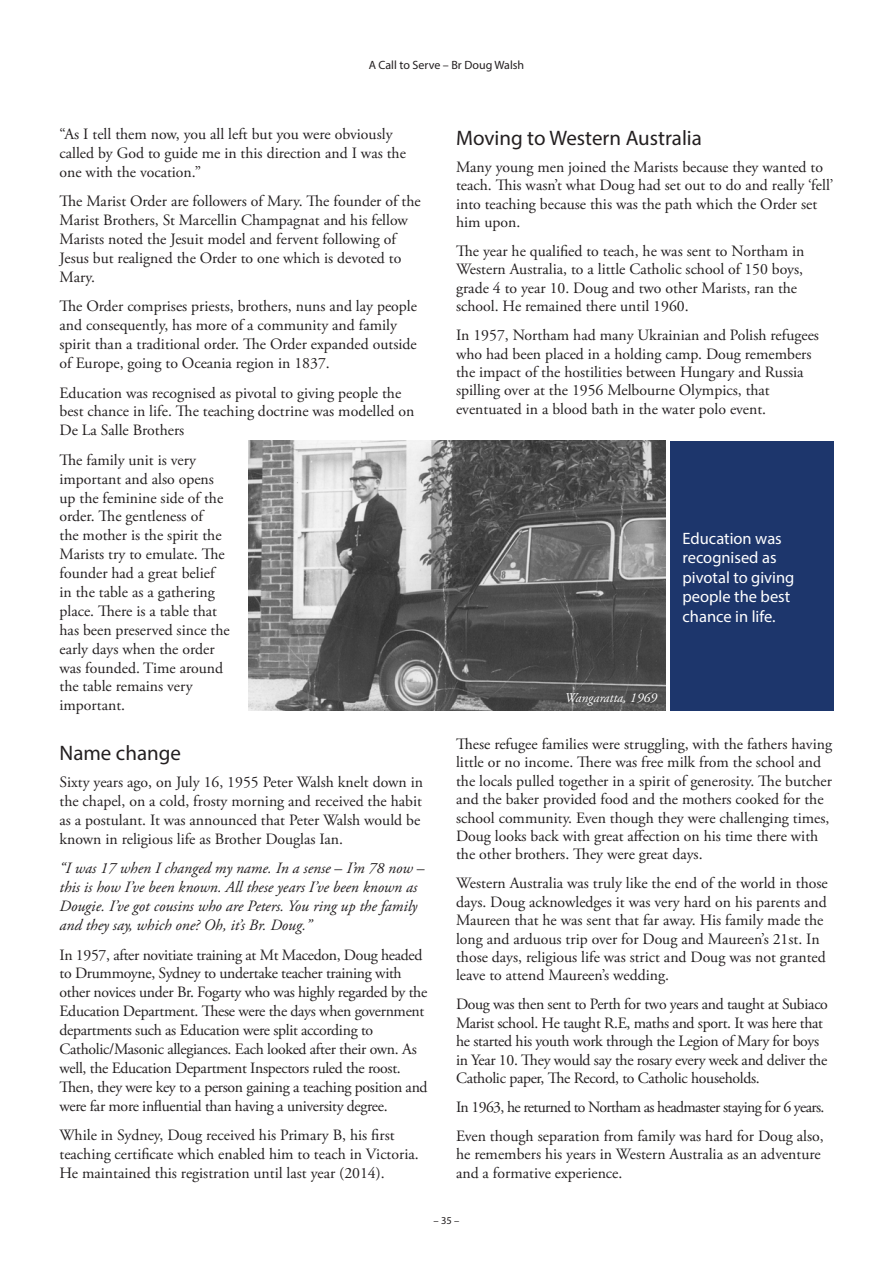
<style>
.page{position:relative;width:893px;height:1263px;background:#fff}
.page>*{position:absolute;margin:0;border:0;box-sizing:border-box;transform-origin:0 0}
.Sub_head{font:21px "Myriad Pro";color:#231f20}
.Pull_quote{font:16.5px/19.5px "Myriad Pro";color:#fff}
.Body{font:15.75px/18.9px "Adobe Garamond Pro";color:#231f20}
.Body-2{font:15.75px/18.9px "Adobe Garamond Pro";letter-spacing:-.02em;color:#231f20}
.Body-3{font:italic 15.75px/18.9px "Adobe Garamond Pro";color:#231f20}
.Body-4{font:15.75px "Adobe Garamond Pro";letter-spacing:-.04em;color:#231f20}
.Photo_caption{font:italic 13.5px "Adobe Garamond Pro";color:#fff}
.t1{font:12px "Myriad Pro";color:#231f20}
.t2{font:10.5px "Myriad Pro";color:#231f20}
.s1{font-style:normal}
</style>
<div class="page">
<div style="left:670px;top:441px;width:163px;height:270px;background:#1d366c"></div>
<img style="left:248px;top:441px;width:417px;height:270px">
<p class="t1" style="left:369px;top:58px;width:157px">A Call to Serve – Br Doug Walsh</p>
<p class="Body" style="left:60px;top:125px;width:348px">“As I tell them now, you all left but you were obviously called by God to guide me in this direction and I was the one with the vocation.”</p>
<p class="Body" style="left:60px;top:192px;width:363px">The Marist Order are followers of Mary. The founder of the Marist Brothers, St Marcellin Champagnat and his fellow Marists noted the Jesuit model and fervent following of Jesus but realigned the Order to one which is devoted to Mary.</p>
<p class="Body" style="left:60px;top:297px;width:359px">The Order comprises priests, brothers, nuns and lay people and consequently, has more of a community and family spirit than a traditional order. The Order expanded outside of Europe, going to Oceania region in 1837.</p>
<p class="Body" style="left:60px;top:384px;width:356px">Education was recognised as pivotal to giving people the best chance in life. The teaching doctrine was modelled on<br>De La Salle Brothers</p>
<p class="Body" style="left:60px;top:451px;width:172px">The family unit is very important and also opens up the feminine side of the order. The gentleness of<br>the mother is the spirit the<br>Marists try to emulate. The founder had a great belief in the table as a gathering place. There is a table that has been preserved since the early days when the order was founded. Time around the table remains very important.</p>
<p class="Sub_head" style="left:60px;top:740px;width:123px">Name change</p>
<p class="Body" style="left:60px;top:773px;width:365px">Sixty years ago, on July 16, 1955 Peter Walsh knelt down in the chapel, on a cold, frosty morning and received the habit as a postulant. It was announced that Peter Walsh would be known in religious life as Brother Douglas Ian.</p>
<p class="Body-3" style="left:60px;top:859px;width:367px">“I was 17 when I changed my name. In a sense <span class="s1">–</span> I’m 78 now <span class="s1">– </span>this is how I’ve been known. All these years I’ve been known as Dougie. I’ve got cousins who are Peters. You ring up the family and they say, which one? Oh, it’s Br. Doug.”</p>
<p class="Body-2" style="left:60px;top:946px;width:370px">In 1957, after novitiate training at Mt Macedon, Doug headed to Drummoyne, Sydney to undertake teacher training with other novices under Br. Fogarty who was highly regarded by the Education Department. These were the days when government departments such as Education were split according to Catholic/Masonic allegiances. Each looked after their own. As well, the Education Department Inspectors ruled the roost.<br>Then, they were key to a person gaining a teaching position and were far more influential than having a university degree.</p>
<p class="Body" style="left:60px;top:1126px;width:361px">While in Sydney, Doug received his Primary B, his first teaching certificate which enabled him to teach in Victoria.<br>He maintained this registration until last year (2014).</p>
<p class="Sub_head" style="left:456px;top:125px;width:247px">Moving to Western Australia</p>
<p class="Body" style="left:456px;top:158px;width:379px;line-height:18.5px">Many young men joined the Marists because they wanted to teach. This wasn’t what Doug had set out to do and really ‘fell’ into teaching because this was the path which the Order set him upon.</p>
<p class="Body" style="left:456px;top:242px;width:350px;line-height:18.5px">The year he qualified to teach, he was sent to Northam in Western Australia, to a little Catholic school of 150 boys, grade 4 to year 10. Doug and two other Marists, ran the school. He remained there until 1960.</p>
<p class="Body" style="left:456px;top:327px;width:364px;line-height:18.5px">In 1957, Northam had many Ukrainian and Polish refugees who had been placed in a holding camp. Doug remembers the impact of the hostilities between Hungary and Russia spilling over at the 1956 Melbourne Olympics, that eventuated in a blood bath in the water polo event.</p>
<p class="Pull_quote" style="left:682px;top:528px;width:113px">Education was recognised as pivotal to giving people the best chance in life.</p>
<p class="Photo_caption" style="left:565px;top:690px;width:94px">Wangaratta, 1969</p>
<p class="Body" style="left:456px;top:735px;width:377px;line-height:18.5px">These refugee families were struggling, with the fathers having little or no income. There was free milk from the school and the locals pulled together in a spirit of generosity. The butcher and the baker provided food and the mothers cooked for the school community. Even though they were challenging times, Doug looks back with great affection on his time there with the other brothers. They were great days.</p>
<p class="Body" style="left:456px;top:875px;width:373px;line-height:18.5px">Western Australia was truly like the end of the world in those days. Doug acknowledges it was very hard on his parents and Maureen that he was sent that far away. His family made the long and arduous trip over for Doug and Maureen’s 21st. In those days, religious life was strict and Doug was not granted leave to attend Maureen’s wedding.</p>
<p class="Body-2" style="left:456px;top:996px;width:373px;line-height:18.5px">Doug was then sent to Perth for two years and taught at Subiaco Marist school. He taught R.E, maths and sport. It was here that he started his youth work through the Legion of Mary for boys in Year 10. They would say the rosary every week and deliver the Catholic paper, The Record, to Catholic households.</p>
<p class="Body-4" style="left:456px;top:1097px;width:370px">In 1963, he returned to Northam as headmaster staying for 6 years.</p>
<p class="Body" style="left:456px;top:1127px;width:369px;line-height:18.5px">Even though separation from family was hard for Doug also, he remembers his years in Western Australia as an adventure and a formative experience.</p>
<p class="t2" style="left:434px;top:1214px;width:27px">– 35 –</p>
</div>
